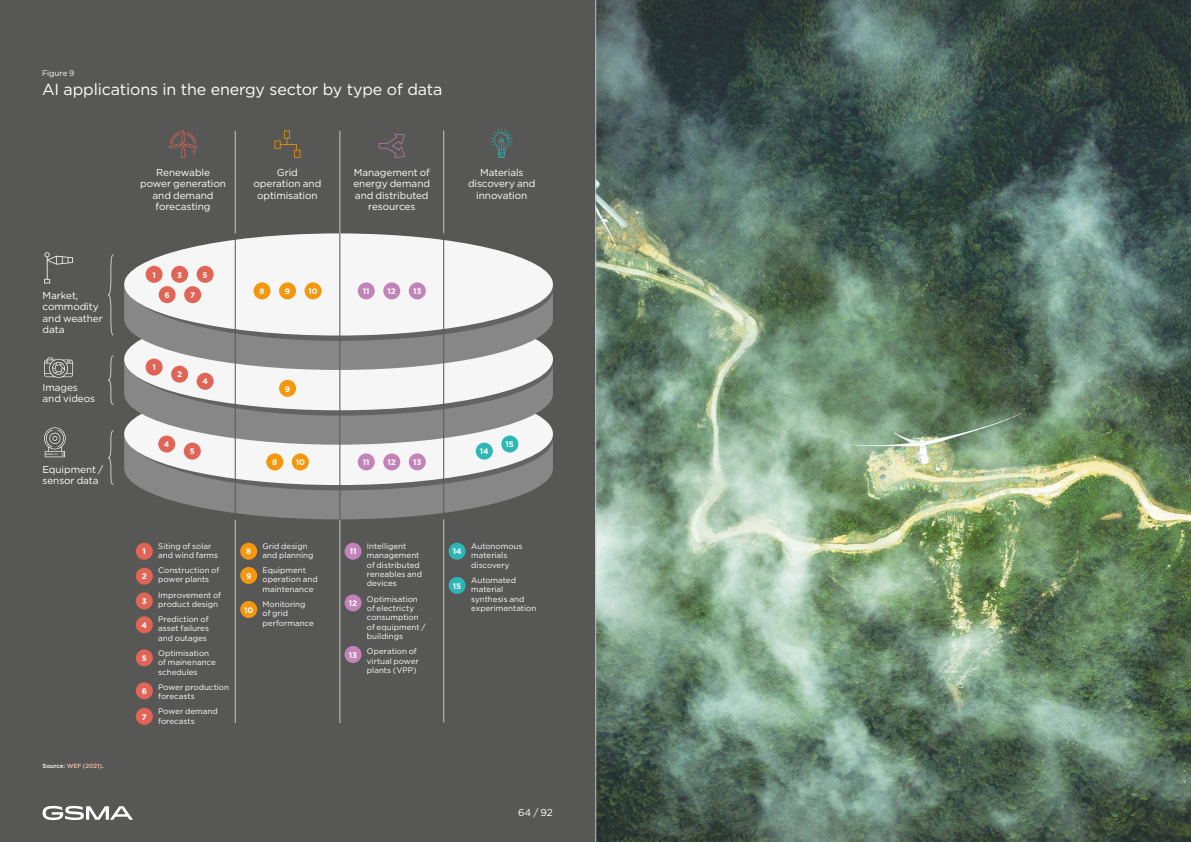
<style>
.page{position:relative;width:1191px;height:842px;background:#fff}
.page>*{position:absolute;margin:0;border:0;box-sizing:border-box;transform-origin:0 0}
.t1{font:16px "Gotham";letter-spacing:-.01em;color:#fff}
.t2{font:10px/11.5px "Gotham";letter-spacing:-.01em;color:#fff;text-align:center}
.t3{font:8px/9.4px "Gotham";color:#fff}
.t4{font:700 8px "Gotham";color:#fff}
.t5{font:500 6px "Gotham";color:#f4c1b3}
.s1{color:#fff}
</style>
<div class="page">
<div style="left:0;top:0;width:595px;height:842px;background:#575756"></div>
<svg style="left:43px;top:806px;width:90px;height:14px"></svg>
<svg style="left:124px;top:445px;width:408px;height:74px;fill:#878787"></svg>
<svg style="left:126px;top:445px;width:427px;height:45px;fill:#878787"></svg>
<div style="left:124px;top:383px;width:429px;height:102px;background:#f6f6f6;border-radius:50%"></div>
<svg style="left:124px;top:370px;width:429px;height:75px;fill:#878787"></svg>
<svg style="left:126px;top:370px;width:427px;height:46px;background:#7d7d7d"></svg>
<div style="left:124px;top:308px;width:429px;height:102px;background:#f6f6f6;border-radius:50%"></div>
<svg style="left:124px;top:233px;width:429px;height:137px;fill:#878787"></svg>
<svg style="left:126px;top:239px;width:427px;height:102px"></svg>
<div style="left:124px;top:233px;width:429px;height:103px;background:#f6f6f6;border-radius:50%"></div>
<hr style="left:235px;top:233px;width:1px;height:286px;background:#575756">
<hr style="left:339px;top:233px;width:1px;height:286px;background:#575756">
<hr style="left:443px;top:232px;width:1px;height:287px;background:#575756">
<svg style="left:169px;top:130px;width:28px;height:28px"></svg>
<svg style="left:491px;top:128px;width:21px;height:30px"></svg>
<svg style="left:274px;top:131px;width:26px;height:27px"></svg>
<svg style="left:379px;top:134px;width:26px;height:24px"></svg>
<svg style="left:44px;top:357px;width:29px;height:21px"></svg>
<svg style="left:44px;top:252px;width:29px;height:31px"></svg>
<svg style="left:44px;top:427px;width:22px;height:30px"></svg>
<div style="left:136px;top:543px;width:17px;height:17px;background:#e06557;border-radius:50%"></div>
<div style="left:344px;top:543px;width:17px;height:17px;background:#c183b8;border-radius:50%"></div>
<div style="left:448px;top:543px;width:17px;height:17px;background:#2cb6b5;border-radius:50%"></div>
<div style="left:240px;top:543px;width:17px;height:17px;background:#f4970c;border-radius:50%"></div>
<div style="left:136px;top:568px;width:17px;height:17px;background:#e06557;border-radius:50%"></div>
<div style="left:344px;top:594px;width:17px;height:17px;background:#c183b8;border-radius:50%"></div>
<div style="left:448px;top:577px;width:17px;height:17px;background:#2cb6b5;border-radius:50%"></div>
<div style="left:240px;top:567px;width:17px;height:17px;background:#f4970c;border-radius:50%"></div>
<div style="left:136px;top:592px;width:17px;height:17px;background:#e06557;border-radius:50%"></div>
<div style="left:344px;top:646px;width:17px;height:17px;background:#c183b8;border-radius:50%"></div>
<div style="left:240px;top:601px;width:17px;height:17px;background:#f4970c;border-radius:50%"></div>
<div style="left:136px;top:616px;width:17px;height:17px;background:#e06557;border-radius:50%"></div>
<div style="left:136px;top:649px;width:17px;height:17px;background:#e06557;border-radius:50%"></div>
<div style="left:136px;top:682px;width:17px;height:17px;background:#e06557;border-radius:50%"></div>
<div style="left:136px;top:708px;width:17px;height:17px;background:#e06557;border-radius:50%"></div>
<div style="left:146px;top:266px;width:17px;height:17px;background:#e06557;border-radius:50%"></div>
<div style="left:146px;top:359px;width:17px;height:17px;background:#e06557;border-radius:50%"></div>
<div style="left:171px;top:366px;width:17px;height:17px;background:#e06557;border-radius:50%"></div>
<div style="left:197px;top:373px;width:17px;height:17px;background:#e06557;border-radius:50%"></div>
<div style="left:158px;top:435px;width:17px;height:18px;background:#e06557;border-radius:50%"></div>
<div style="left:159px;top:286px;width:17px;height:17px;background:#e06557;border-radius:50%"></div>
<div style="left:184px;top:286px;width:17px;height:17px;background:#e06557;border-radius:50%"></div>
<div style="left:171px;top:266px;width:17px;height:17px;background:#e06557;border-radius:50%"></div>
<div style="left:197px;top:266px;width:17px;height:17px;background:#e06557;border-radius:50%"></div>
<div style="left:184px;top:443px;width:17px;height:17px;background:#e06557;border-radius:50%"></div>
<div style="left:253px;top:282px;width:17px;height:17px;background:#f4970c;border-radius:50%"></div>
<div style="left:358px;top:282px;width:17px;height:17px;background:#c183b8;border-radius:50%"></div>
<div style="left:358px;top:453px;width:17px;height:17px;background:#c183b8;border-radius:50%"></div>
<div style="left:279px;top:282px;width:17px;height:17px;background:#f4970c;border-radius:50%"></div>
<div style="left:279px;top:380px;width:17px;height:17px;background:#f4970c;border-radius:50%"></div>
<div style="left:304px;top:282px;width:17px;height:17px;background:#f4970c;border-radius:50%"></div>
<div style="left:266px;top:453px;width:17px;height:17px;background:#f4970c;border-radius:50%"></div>
<div style="left:292px;top:453px;width:17px;height:17px;background:#f4970c;border-radius:50%"></div>
<div style="left:383px;top:282px;width:17px;height:17px;background:#c183b8;border-radius:50%"></div>
<div style="left:383px;top:453px;width:17px;height:17px;background:#c183b8;border-radius:50%"></div>
<div style="left:409px;top:282px;width:17px;height:17px;background:#c183b8;border-radius:50%"></div>
<div style="left:409px;top:453px;width:17px;height:17px;background:#c183b8;border-radius:50%"></div>
<div style="left:476px;top:443px;width:17px;height:17px;background:#2cb6b5;border-radius:50%"></div>
<div style="left:501px;top:435px;width:17px;height:18px;background:#2cb6b5;border-radius:50%"></div>
<hr style="left:235px;top:131px;width:1px;height:102px;background:#c6c6c6">
<hr style="left:339px;top:131px;width:1px;height:102px;background:#c6c6c6">
<hr style="left:443px;top:131px;width:1px;height:102px;background:#c6c6c6">
<hr style="left:235px;top:520px;width:1px;height:203px;background:#c6c6c6">
<hr style="left:339px;top:520px;width:1px;height:203px;background:#c6c6c6">
<hr style="left:443px;top:519px;width:1px;height:203px;background:#c6c6c6">
<svg style="left:108px;top:254px;width:6px;height:82px"></svg>
<svg style="left:108px;top:355px;width:6px;height:50px"></svg>
<svg style="left:108px;top:430px;width:6px;height:55px"></svg>
<img style="left:595px;top:0;width:596px;height:842px">
<p class="t3" style="left:42px;top:69px;width:34px">Figure 9</p>
<h1 class="t1" style="left:42px;top:79px;width:402px">AI applications in the energy sector by type of data</h1>
<p class="t2" style="left:140px;top:166px;width:87px">Renewable power generation and demand forecasting</p>
<p class="t2" style="left:253px;top:166px;width:69px">Grid operation and optimisation</p>
<p class="t2" style="left:353px;top:166px;width:78px">Management of energy demand and distributed resources</p>
<p class="t2" style="left:468px;top:166px;width:69px">Materials discovery and innovation</p>
<p class="t4" style="left:152px;top:269px;width:5px">1</p>
<p class="t4" style="left:177px;top:269px;width:6px">3</p>
<p class="t4" style="left:203px;top:269px;width:7px">5</p>
<p class="t2" style="left:43px;top:289px;width:62px;text-align:left">Market, commodity and weather data</p>
<p class="t4" style="left:164px;top:290px;width:7px">6</p>
<p class="t4" style="left:190px;top:290px;width:6px">7</p>
<p class="t4" style="left:285px;top:286px;width:7px">9</p>
<p class="t4" style="left:308px;top:286px;width:11px">10</p>
<p class="t4" style="left:259px;top:286px;width:7px">8</p>
<p class="t4" style="left:363px;top:286px;width:8px">11</p>
<p class="t4" style="left:387px;top:286px;width:10px">12</p>
<p class="t4" style="left:413px;top:286px;width:10px">13</p>
<p class="t2" style="left:43px;top:381px;width:54px;text-align:left">Images and videos</p>
<p class="t4" style="left:152px;top:362px;width:5px">1</p>
<p class="t4" style="left:177px;top:369px;width:6px">2</p>
<p class="t4" style="left:202px;top:376px;width:7px">4</p>
<p class="t4" style="left:285px;top:383px;width:7px">9</p>
<p class="t4" style="left:164px;top:439px;width:7px">4</p>
<p class="t4" style="left:190px;top:446px;width:7px">5</p>
<p class="t4" style="left:480px;top:446px;width:10px">14</p>
<p class="t4" style="left:505px;top:439px;width:10px">15</p>
<p class="t2" style="left:43px;top:463px;width:62px;text-align:left">Equipment / sensor data</p>
<p class="t4" style="left:272px;top:457px;width:7px">8</p>
<p class="t4" style="left:296px;top:457px;width:11px">10</p>
<p class="t4" style="left:363px;top:457px;width:8px">11</p>
<p class="t4" style="left:387px;top:457px;width:10px">12</p>
<p class="t4" style="left:413px;top:457px;width:10px">13</p>
<p class="t3" style="left:158px;top:541px;width:61px">Siting of solar and wind farms</p>
<p class="t3" style="left:158px;top:565px;width:63px">Construction of power plants</p>
<p class="t3" style="left:158px;top:590px;width:64px">Improvement of product design</p>
<p class="t3" style="left:158px;top:614px;width:52px;text-align:justify">Prediction of asset failures and outages</p>
<p class="t3" style="left:158px;top:648px;width:59px">Optimisation of mainenance schedules</p>
<p class="t3" style="left:158px;top:682px;width:72px">Power production forecasts</p>
<p class="t3" style="left:158px;top:706px;width:61px">Power demand forecasts</p>
<p class="t3" style="left:262px;top:541px;width:52px">Grid design and planning</p>
<p class="t3" style="left:262px;top:565px;width:57px">Equipment operation and maintenance</p>
<p class="t3" style="left:262px;top:599px;width:53px">Monitoring of grid performance</p>
<p class="t3" style="left:367px;top:541px;width:57px">Intelligent management of distributed reneables and devices</p>
<p class="t3" style="left:367px;top:594px;width:60px">Optimisation of electricty consumption of equipment / buildings</p>
<p class="t3" style="left:367px;top:646px;width:53px">Operation of virtual power plants (VPP)</p>
<p class="t4" style="left:143px;top:546px;width:5px">1</p>
<p class="t4" style="left:246px;top:546px;width:7px">8</p>
<p class="t4" style="left:350px;top:546px;width:8px">11</p>
<p class="t4" style="left:453px;top:546px;width:10px">14</p>
<p class="t4" style="left:142px;top:571px;width:6px">2</p>
<p class="t4" style="left:349px;top:598px;width:10px">12</p>
<p class="t4" style="left:246px;top:570px;width:7px">9</p>
<p class="t4" style="left:453px;top:580px;width:10px">15</p>
<p class="t4" style="left:142px;top:596px;width:6px">3</p>
<p class="t4" style="left:244px;top:604px;width:11px">10</p>
<p class="t4" style="left:142px;top:620px;width:7px">4</p>
<p class="t4" style="left:142px;top:653px;width:7px">5</p>
<p class="t4" style="left:142px;top:686px;width:7px">6</p>
<p class="t4" style="left:142px;top:711px;width:6px">7</p>
<p class="t4" style="left:349px;top:649px;width:10px">13</p>
<p class="t3" style="left:471px;top:541px;width:53px">Autonomous materials discovery</p>
<p class="t3" style="left:471px;top:575px;width:66px">Automated material synthesis and experimentation</p>
<p class="t5" style="left:43px;top:762px;width:63px"><span class="s1">Source:</span> WEF (2021)<span class="s1">.</span></p>
<p class="t2" style="left:518px;top:807px;width:36px">64 / 92</p>
</div>
